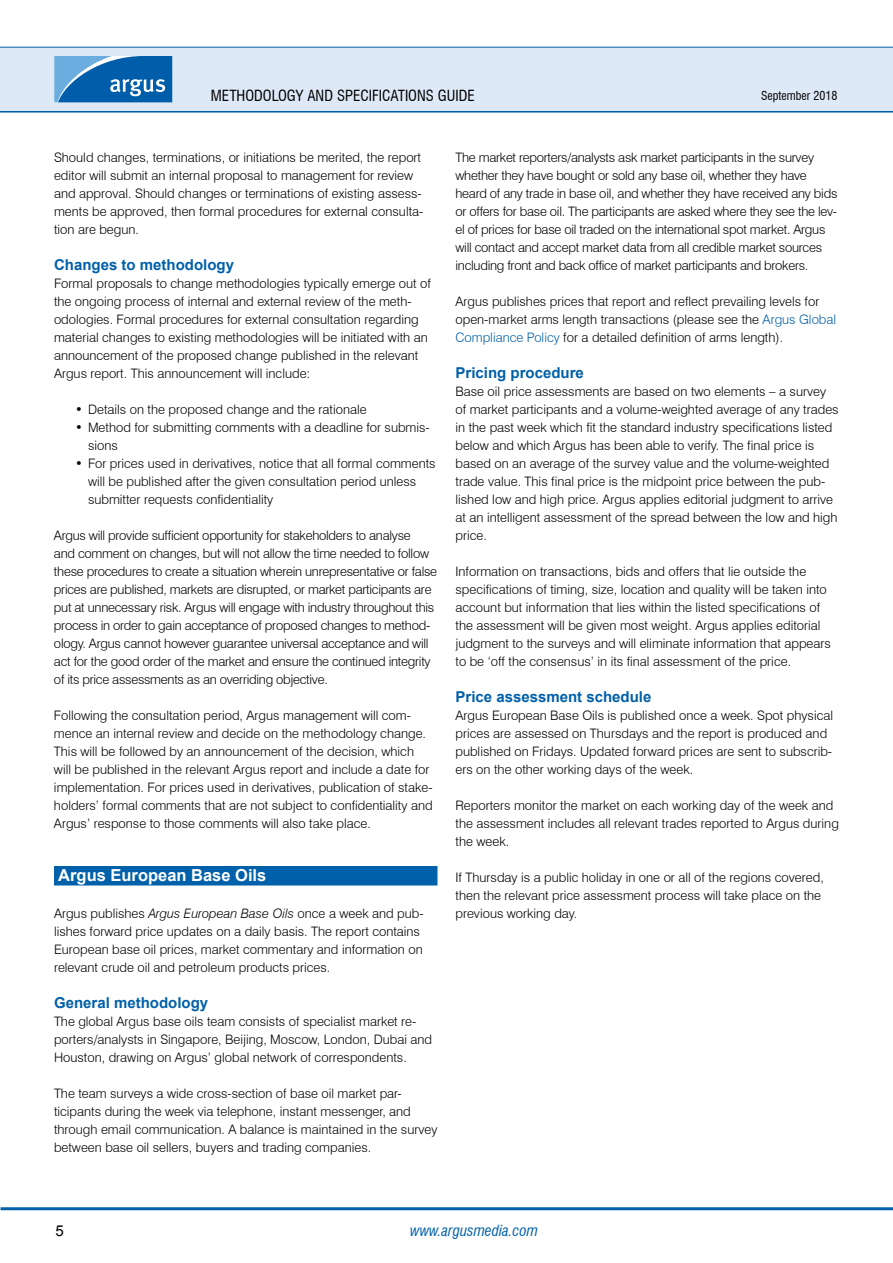
<style>
.page{position:relative;width:893px;height:1263px;background:#fff}
.page>*{position:absolute;margin:0;border:0;box-sizing:border-box;transform-origin:0 0}
.t1{font:700 16.5px "Arial";color:#fff}
.t2{font:700 15px "Arial";color:#0060a9}
.t3{font:condensed 15px "Swiss 721 BT";color:#000}
.t4{font:italic condensed 15px "Swiss 721 BT";color:#0060a9}
.t5{font:15px "Arial";color:#000}
.t6{font:300 13.05px/18px "Swiss 721 BT";color:#000}
.t7{font:300 13.05px/18px "Swiss 721 BT";letter-spacing:-.02em;color:#000}
.t8{font:condensed 12px "Swiss 721 BT";color:#000}
.s1{font-style:italic}
.s2{color:#0060a9}
</style>
<div class="page">
<hr style="left:0;top:110px;width:893px;height:3px;background:#0060a9">
<div style="left:0;top:47px;width:893px;height:64px;background:#dee9f7"></div>
<hr style="left:0;top:47px;width:893px;height:1px;background:#0060a9">
<svg style="left:54px;top:56px;width:118px;height:46px;background:#307dbd"></svg>
<hr style="left:1px;top:1207px;width:892px;height:3px;background:#0060a9">
<div style="left:54px;top:866px;width:383px;height:19px;background:#0060a9"></div>
<p class="t3" style="left:211px;top:86px;width:264px">METHODOLOGY AND SPECIFICATIONS GUIDE</p>
<p class="t8" style="left:761px;top:88px;width:78px">SEPTEMBER 2018</p>
<p class="t6" style="left:54px;top:148px;width:371px">Should changes, terminations, or initiations be merited, the report editor will submit an internal proposal to management for review and approval. Should changes or terminations of existing assess&shy;ments be approved, then formal procedures for external consulta&shy;tion are begun.</p>
<p class="t2" style="left:54px;top:255px;width:182px">Changes to methodology</p>
<p class="t6" style="left:54px;top:274px;width:379px">Formal proposals to change methodologies typically emerge out of the ongoing process of internal and external review of the meth&shy;odologies. Formal procedures for external consultation regarding material changes to existing methodologies will be initiated with an announcement of the proposed change published in the relevant Argus report. This announcement will include:</p>
<p class="t6" style="left:75px;top:400px;width:293px">• Details on the proposed change and the rationale</p>
<p class="t6" style="left:88px;top:418px;width:343px;text-indent:-13px">• Method for submitting comments with a deadline for submis&shy;sions</p>
<p class="t6" style="left:88px;top:454px;width:349px;text-indent:-13px">• For prices used in derivatives, notice that all formal comments will be published after the given consultation period unless submitter requests confidentiality</p>
<p class="t7" style="left:54px;top:526px;width:385px">Argus will provide sufficient opportunity for stakeholders to analyse<br>and comment on changes, but will not allow the time needed to follow these procedures to create a situation wherein unrepresentative or false prices are published, markets are disrupted, or market participants are put at unnecessary risk. Argus will engage with industry throughout this process in order to gain acceptance of proposed changes to method&shy;ology. Argus cannot however guarantee universal acceptance and will act for the good order of the market and ensure the continued integrity of its price assessments as an overriding objective.</p>
<p class="t6" style="left:54px;top:706px;width:380px">Following the consultation period, Argus management will com&shy;mence an internal review and decide on the methodology change.<br>This will be followed by an announcement of the decision, which will be published in the relevant Argus report and include a date for implementation. For prices used in derivatives, publication of stake&shy;holders’ formal comments that are not subject to confidentiality and Argus’ response to those comments will also take place.</p>
<p class="t1" style="left:58px;top:865px;width:210px">Argus European Base Oils</p>
<p class="t6" style="left:54px;top:904px;width:371px">Argus publishes <span class="s1">Argus European Base Oils</span> once a week and pub&shy;lishes forward price updates on a daily basis. The report contains European base oil prices, market commentary and information on relevant crude oil and petroleum products prices.</p>
<p class="t2" style="left:54px;top:993px;width:156px">General methodology</p>
<p class="t6" style="left:54px;top:1012px;width:380px">The global Argus base oils team consists of specialist market re&shy;porters/analysts in Singapore, Beijing, Moscow, London, Dubai and<br>Houston, drawing on Argus’ global network of correspondents.</p>
<p class="t6" style="left:54px;top:1084px;width:385px">The team surveys a wide cross-section of base oil market par&shy;ticipants during the week via telephone, instant messenger, and through email communication. A balance is maintained in the survey between base oil sellers, buyers and trading companies.</p>
<p class="t7" style="left:455px;top:148px;width:383px">The market reporters/analysts ask market participants in the survey whether they have bought or sold any base oil, whether they have heard of any trade in base oil, and whether they have received any bids or offers for base oil. The participants are asked where they see the lev&shy;el of prices for base oil traded on the international spot market. Argus will contact and accept market data from all credible market sources including front and back office of market participants and brokers.</p>
<p class="t6" style="left:455px;top:292px;width:382px">Argus publishes prices that report and reflect prevailing levels for open-market arms length transactions (please see the <span class="s2">Argus Global<br>Compliance Policy</span> for a detailed definition of arms length).</p>
<p class="t2" style="left:455px;top:363px;width:130px">Pricing procedure</p>
<p class="t6" style="left:455px;top:382px;width:385px">Base oil price assessments are based on two elements – a survey of market participants and a volume-weighted average of any trades in the past week which fit the standard industry specifications listed below and which Argus has been able to verify. The final price is based on an average of the survey value and the volume-weighted trade value. This final price is the midpoint price between the pub&shy;lished low and high price. Argus applies editorial judgment to arrive at an intelligent assessment of the spread between the low and high price.</p>
<p class="t6" style="left:455px;top:562px;width:377px">Information on transactions, bids and offers that lie outside the specifications of timing, size, location and quality will be taken into account but information that lies within the listed specifications of the assessment will be given most weight. Argus applies editorial judgment to the surveys and will eliminate information that appears to be ‘off the consensus’ in its final assessment of the price.</p>
<p class="t2" style="left:455px;top:687px;width:197px">Price assessment schedule</p>
<p class="t6" style="left:455px;top:706px;width:379px">Argus European Base Oils is published once a week. Spot physical prices are assessed on Thursdays and the report is produced and published on Fridays. Updated forward prices are sent to subscrib&shy;ers on the other working days of the week.</p>
<p class="t6" style="left:455px;top:796px;width:385px">Reporters monitor the market on each working day of the week and the assessment includes all relevant trades reported to Argus during the week.</p>
<p class="t6" style="left:455px;top:868px;width:370px">If Thursday is a public holiday in one or all of the regions covered, then the relevant price assessment process will take place on the previous working day.</p>
<p class="t5" style="left:55px;top:1220px;width:10px">5</p>
<p class="t4" style="left:410px;top:1221px;width:129px">www.argusmedia.com</p>
</div>
